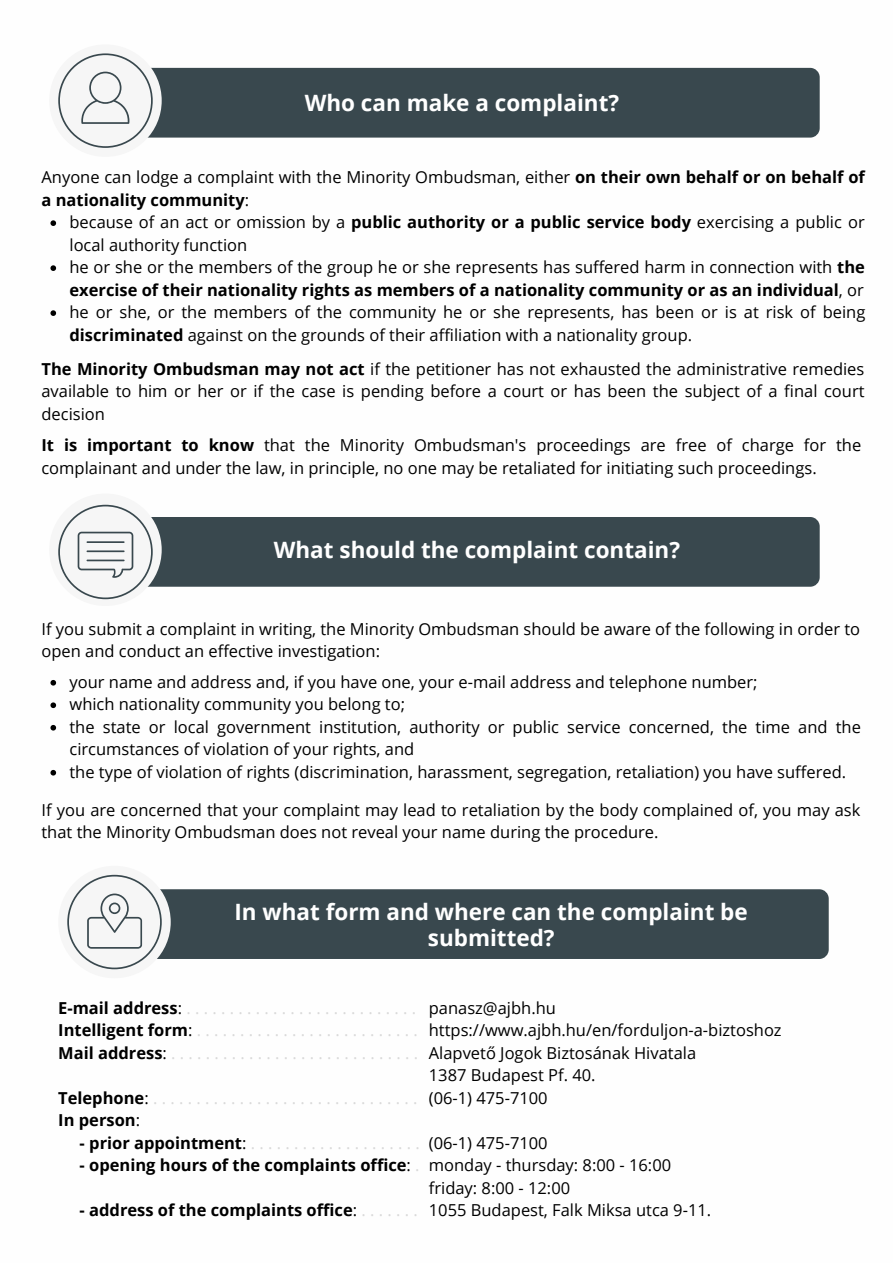
<style>
.page{position:relative;width:893px;height:1264px;background:#fff}
.page>*{position:absolute;margin:0;border:0;box-sizing:border-box;transform-origin:0 0}
.t1{font:700 22.5px/25.8px "Open Sans";color:#fff;text-align:center}
.t2{font:16.5px/22.5px "Open Sans";color:#000}
.t3{font:16.5px/22.5px "Open Sans";color:#d9d9d9}
.t4{font:700 16.5px "Open Sans";color:#000}
.s1{font-weight:700}
.s2{font-weight:700;color:#000}
.s3{color:#000}
.s4{font-weight:400}
.s5{font-weight:400;color:#d9d9d9}
</style>
<div class="page">
<div style="left:117px;top:68px;width:702px;height:70px;background:#39484e;border-radius:9px"></div>
<div style="left:49px;top:44px;width:113px;height:113px;background:#f6f6f6;border-radius:50%"></div>
<div style="left:117px;top:517px;width:702px;height:69px;background:#39484e;border-radius:9px"></div>
<div style="left:49px;top:493px;width:113px;height:113px;background:#f6f6f6;border-radius:50%"></div>
<div style="left:126px;top:889px;width:702px;height:70px;background:#39484e;border-radius:9px"></div>
<svg style="left:50px;top:220px;width:6px;height:6px"></svg>
<svg style="left:50px;top:265px;width:6px;height:6px"></svg>
<svg style="left:50px;top:310px;width:6px;height:6px"></svg>
<svg style="left:50px;top:680px;width:6px;height:5px"></svg>
<svg style="left:50px;top:702px;width:6px;height:6px"></svg>
<svg style="left:50px;top:725px;width:6px;height:5px"></svg>
<svg style="left:50px;top:770px;width:6px;height:5px"></svg>
<svg style="left:58px;top:53px;width:95px;height:95px"></svg>
<svg style="left:58px;top:505px;width:95px;height:94px"></svg>
<div style="left:58px;top:865px;width:113px;height:113px;background:#f6f6f6;border-radius:50%"></div>
<svg style="left:67px;top:874px;width:95px;height:95px"></svg>
<h1 class="t1" style="left:304px;top:90px;width:316px">Who can make a complaint?</h1>
<p class="t2" style="left:41px;top:165px;width:824px">Anyone can lodge a complaint with the Minority Ombudsman, either <span class="s1">on their own behalf or on behalf of a nationality community</span>:</p>
<p class="t2" style="left:69px;top:210px;width:797px">because of an act or omission by a <span class="s1">public authority or a public service body</span> exercising a public or local authority function<br>he or she or the members of the group he or she represents has suffered harm in connection with <span class="s1">the exercise of their nationality rights as members of a nationality community or as an individual</span>, or he or she, or the members of the community he or she represents, has been or is at risk of being <span class="s1">discriminated</span> against on the grounds of their affiliation with a nationality group.</p>
<p class="t2" style="left:41px;top:357px;width:824px;text-align:justify"><span class="s1">The Minority Ombudsman may not act</span> if the petitioner has not exhausted the administrative remedies available to him or her or if the case is pending before a court or has been the subject of a final court decision</p>
<p class="t2" style="left:41px;top:433px;width:821px"><span class="s1">It is important to know</span> that the Minority Ombudsman's proceedings are free of charge for the complainant and under the law, in principle, no one may be retaliated for initiating such proceedings.</p>
<h1 class="t1" style="left:274px;top:536px;width:408px">What should the complaint contain?</h1>
<p class="t2" style="left:41px;top:617px;width:820px">If you submit a complaint in writing, the Minority Ombudsman should be aware of the following in order to open and conduct an effective investigation:</p>
<p class="t2" style="left:69px;top:670px;width:792px">your name and address and, if you have one, your e-mail address and telephone number;<br>which nationality community you belong to;<br>the state or local government institution, authority or public service concerned, the time and the circumstances of violation of your rights, and<br>the type of violation of rights (discrimination, harassment, segregation, retaliation) you have suffered.</p>
<p class="t2" style="left:41px;top:798px;width:820px">If you are concerned that your complaint may lead to retaliation by the body complained of, you may ask that the Minority Ombudsman does not reveal your name during the procedure.</p>
<h1 class="t1" style="left:234px;top:898px;width:514px">In what form and where can the complaint be submitted?</h1>
<p class="t3" style="left:58px;top:995px;width:361px"><span class="s2">E-mailaddress</span><span class="s3">:</span>...........................<br><span class="s2">Intelligentform</span><span class="s3">:</span>..........................<br><span class="s2">Mailaddress</span><span class="s3">:</span>.............................</p>
<p class="t3" style="left:58px;top:1085px;width:360px"><span class="s2">Telephone</span><span class="s3">:</span>...............................<br><span class="s2">In person</span><span class="s3">:</span></p>
<p class="t3" style="left:80px;top:1130px;width:342px"><span class="s2">-priorappointment</span><span class="s3">:</span>....................</p>
<p class="t4" style="left:80px;top:1153px;width:341px">- opening hours of the complaints office<span class="s4">:</span> <span class="s5">.</span></p>
<p class="t4" style="left:80px;top:1198px;width:340px">- address of the complaints office<span class="s4">:</span> <span class="s5">. . . . . . .</span></p>
<p class="t2" style="left:429px;top:995px;width:354px">panasz@ajbh.hu https://www.ajbh.hu/en/forduljon-a-biztoshoz<br>Alapvető Jogok Biztosának Hivatala<br>1387 Budapest Pf. 40.<br>(06-1) 475-7100</p>
<p class="t2" style="left:429px;top:1130px;width:284px">(06-1) 475-7100<br>monday - thursday: 8:00 - 16:00 friday: 8:00 - 12:00<br>1055 Budapest, Falk Miksa utca 9-11.</p>
</div>
